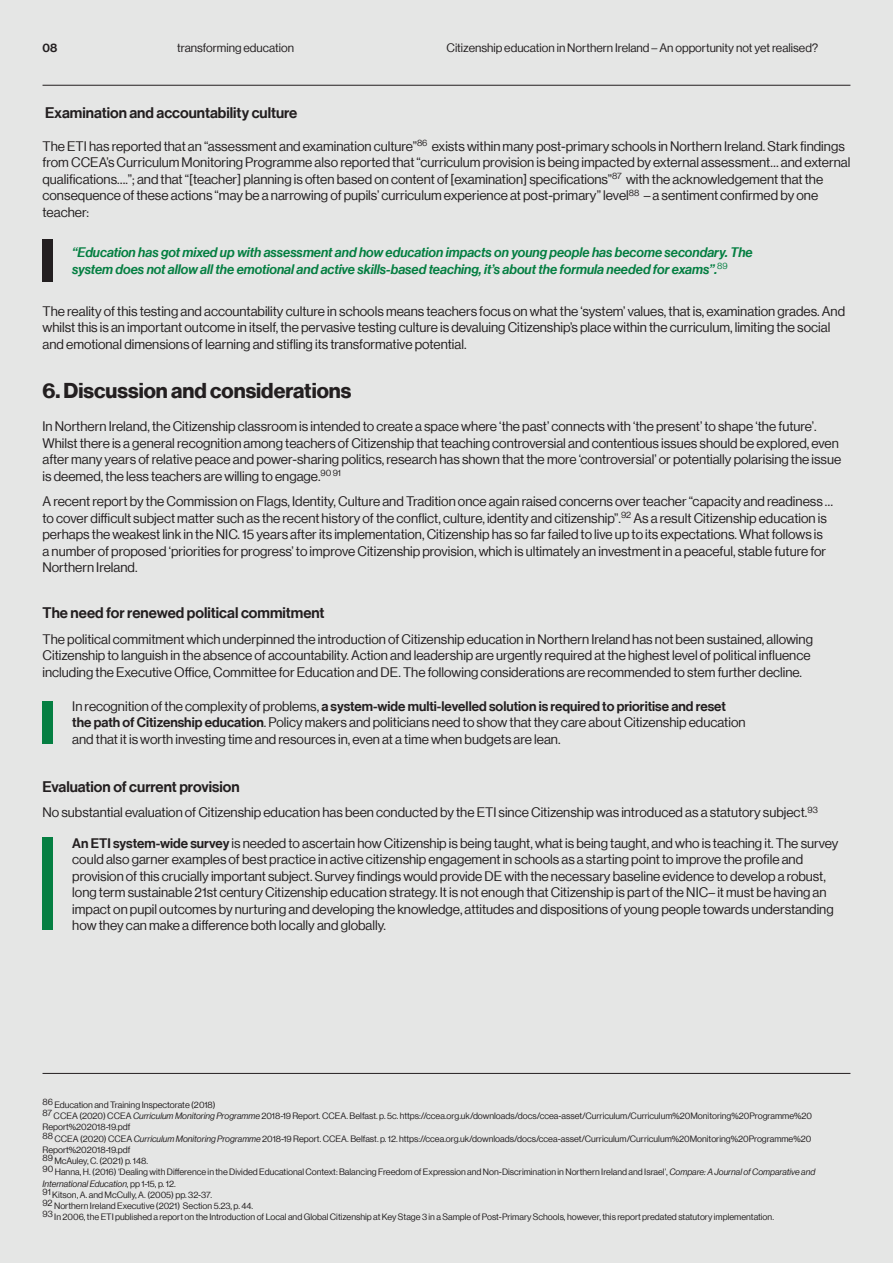
<style>
.page{position:relative;width:893px;height:1263px;background:#e5e6e5}
.page>*{position:absolute;margin:0;border:0;box-sizing:border-box;transform-origin:0 0}
.t1{font:21px "N Haas Grotesk DS Pro 75 Bd";color:#231f20}
.t2{font:15px "N Haas Grotesk DS Pro 65 Md";color:#231f20}
.t3{font:13.5px/16.5px "N Haas Grotesk DS Pro 55 Rg";color:#231f20}
.t4{font:13.5px/16.5px "N Haas Grotesk DS Pro 66 Md It";color:#057f42}
.t5{font:13.5px "N Haas Grotesk DS Pro 65 Md";color:#231f20}
.t6{font:12px "N Haas Grotesk DS Pro 55 Rg";color:#231f20}
.t7{font:12px "N Haas Grotesk DS Pro 65 Md";color:#231f20}
.t8{font:9px/11.2px "N Haas Grotesk DS Pro 55 Rg";color:#231f20}
.t9{font:9px "N Haas Grotesk DS Pro 56 It";color:#231f20}
.s1{font-family:"N Haas Grotesk DS Pro 55 Rg"}
.s2{font-family:"N Haas Grotesk DS Pro 65 Md"}
.s3{font-family:"N Haas Grotesk DS Pro 56 It"}
</style>
<div class="page">
<hr style="left:43px;top:85px;width:807px;height:1px;background:#231f20">
<hr style="left:43px;top:1073px;width:807px;height:1px;background:#231f20">
<div style="left:43px;top:239px;width:10px;height:43px;background:#231f20"></div>
<div style="left:43px;top:701px;width:10px;height:43px;background:#057f42"></div>
<div style="left:43px;top:837px;width:10px;height:93px;background:#057f42"></div>
<p class="t7" style="left:43px;top:41px;width:16px">08</p>
<p class="t6" style="left:177px;top:41px;width:118px">transforming education</p>
<p class="t6" style="left:446px;top:41px;width:373px">Citizenship education in Northern Ireland – An opportunity not yet realised?</p>
<p class="t2" style="left:45px;top:104px;width:254px">Examination and accountability culture</p>
<p class="t3" style="left:43px;top:138px;width:809px">The ETI has reported that an “assessment and examination culture”<sup>86</sup> exists within many post-primary schools in Northern Ireland. Stark findings from CCEA’s Curriculum Monitoring Programme also reported that “curriculum provision is being impacted by external assessment… and external qualifications….”; and that “[teacher] planning is often based on content of [examination] specifications”<sup>87</sup> with the acknowledgement that the consequence of these actions “may be a narrowing of pupils’ curriculum experience at post-primary” level<sup>88</sup> – a sentiment confirmed by one teacher:</p>
<p class="t4" style="left:72px;top:245px;width:682px">“Education has got mixed up with assessment and how education impacts on young people has become secondary. The system does not allow all the emotional and active skills-based teaching, it’s about the formula needed for exams”.<sup>89</sup></p>
<p class="t3" style="left:43px;top:303px;width:804px">The reality of this testing and accountability culture in schools means teachers focus on what the ‘system’ values, that is, examination grades. And whilst this is an important outcome in itself, the pervasive testing culture is devaluing Citizenship’s place within the curriculum, limiting the social and emotional dimensions of learning and stifling its transformative potential.</p>
<h1 class="t1" style="left:43px;top:378px;width:310px">6. Discussion and considerations</h1>
<p class="t3" style="left:43px;top:418px;width:800px">In Northern Ireland, the Citizenship classroom is intended to create a space where ‘the past’ connects with ‘the present’ to shape ‘the future’.<br>Whilst there is a general recognition among teachers of Citizenship that teaching controversial and contentious issues should be explored, even after many years of relative peace and power-sharing politics, research has shown that the more ‘controversial’ or potentially polarising the issue is deemed, the less teachers are willing to engage.<sup>90</sup> <sup>91</sup></p>
<p class="t3" style="left:43px;top:493px;width:792px">A recent report by the Commission on Flags, Identity, Culture and Tradition once again raised concerns over teacher “capacity and readiness … to cover difficult subject matter such as the recent history of the conflict, culture, identity and citizenship”.<sup>92</sup> As a result Citizenship education is perhaps the weakest link in the NIC. 15 years after its implementation, Citizenship has so far failed to live up to its expectations. What follows is a number of proposed ‘priorities for progress’ to improve Citizenship provision, which is ultimately an investment in a peaceful, stable future for Northern Ireland.</p>
<p class="t2" style="left:43px;top:604px;width:284px">The need for renewed political commitment</p>
<p class="t3" style="left:43px;top:631px;width:772px">The political commitment which underpinned the introduction of Citizenship education in Northern Ireland has not been sustained, allowing<br>Citizenship to languish in the absence of accountability. Action and leadership are urgently required at the highest level of political influence including the Executive Office, Committee for Education and DE. The following considerations are recommended to stem further decline.</p>
<p class="t5" style="left:72px;top:698px;width:655px"><span class="s1">In recognition of the complexity of problems,</span> a system-wide multi-levelled solution is required to prioritise and reset</p>
<p class="t3" style="left:72px;top:714px;width:675px"><span class="s2">the path of Citizenship education</span>. Policy makers and politicians need to show that they care about Citizenship education and that it is worth investing time and resources in, even at a time when budgets are lean.</p>
<p class="t2" style="left:43px;top:778px;width:199px">Evaluation of current provision</p>
<p class="t3" style="left:43px;top:804px;width:777px">No substantial evaluation of Citizenship education has been conducted by the ETI since Citizenship was introduced as a statutory subject.<sup>93</sup></p>
<p class="t3" style="left:72px;top:835px;width:768px"><span class="s2">An ETI system-wide survey</span> is needed to ascertain how Citizenship is being taught, what is being taught, and who is teaching it. The survey could also garner examples of best practice in active citizenship engagement in schools as a starting point to improve the profile and provision of this crucially important subject. Survey findings would provide DE with the necessary baseline evidence to develop a robust, long term sustainable 21st century Citizenship education strategy. It is not enough that Citizenship is part of the NIC– it must be having an impact on pupil outcomes by nurturing and developing the knowledge, attitudes and dispositions of young people towards understanding how they can make a difference both locally and globally.</p>
<p class="t8" style="left:43px;top:1099px;width:774px">86 Education and Training Inspectorate (2018)<br>87 CCEA (2020) CCEA <span class="s3">Curriculum Monitoring Programme</span> 2018-19 Report. CCEA. Belfast. p. 5c. https://ccea.org.uk/downloads/docs/ccea-asset/Curriculum/Curriculum%20Monitoring%20Programme%20<br>Report%202018-19.pdf<br>88 CCEA (2020) CCEA <span class="s3">Curriculum Monitoring Programme</span> 2018-19 Report. CCEA. Belfast. p. 12. https://ccea.org.uk/downloads/docs/ccea-asset/Curriculum/Curriculum%20Monitoring%20Programme%20<br>Report%202018-19.pdf<br>89 McAuley, C. (2021) p. 148.<br>90 Hanna, H. (2016) ‘Dealing with Difference in the Divided Educational Context: Balancing Freedom of Expression and Non-Discrimination in Northern Ireland and Israel’, <span class="s3">Compare: A Journal of Comparative and</span></p>
<p class="t9" style="left:43px;top:1178px;width:135px">International Education<span class="s1">, pp 1-15, p. 12.</span></p>
<p class="t8" style="left:43px;top:1189px;width:733px">91 Kitson, A. and McCully, A. (2005) pp. 32-37.<br>92 Northern Ireland Executive (2021) Section 5.23, p. 44.<br>93 In 2006, the ETI published a report on the Introduction of Local and Global Citizenship at Key Stage 3 in a Sample of Post-Primary Schools, however, this report predated statutory implementation.</p>
</div>
